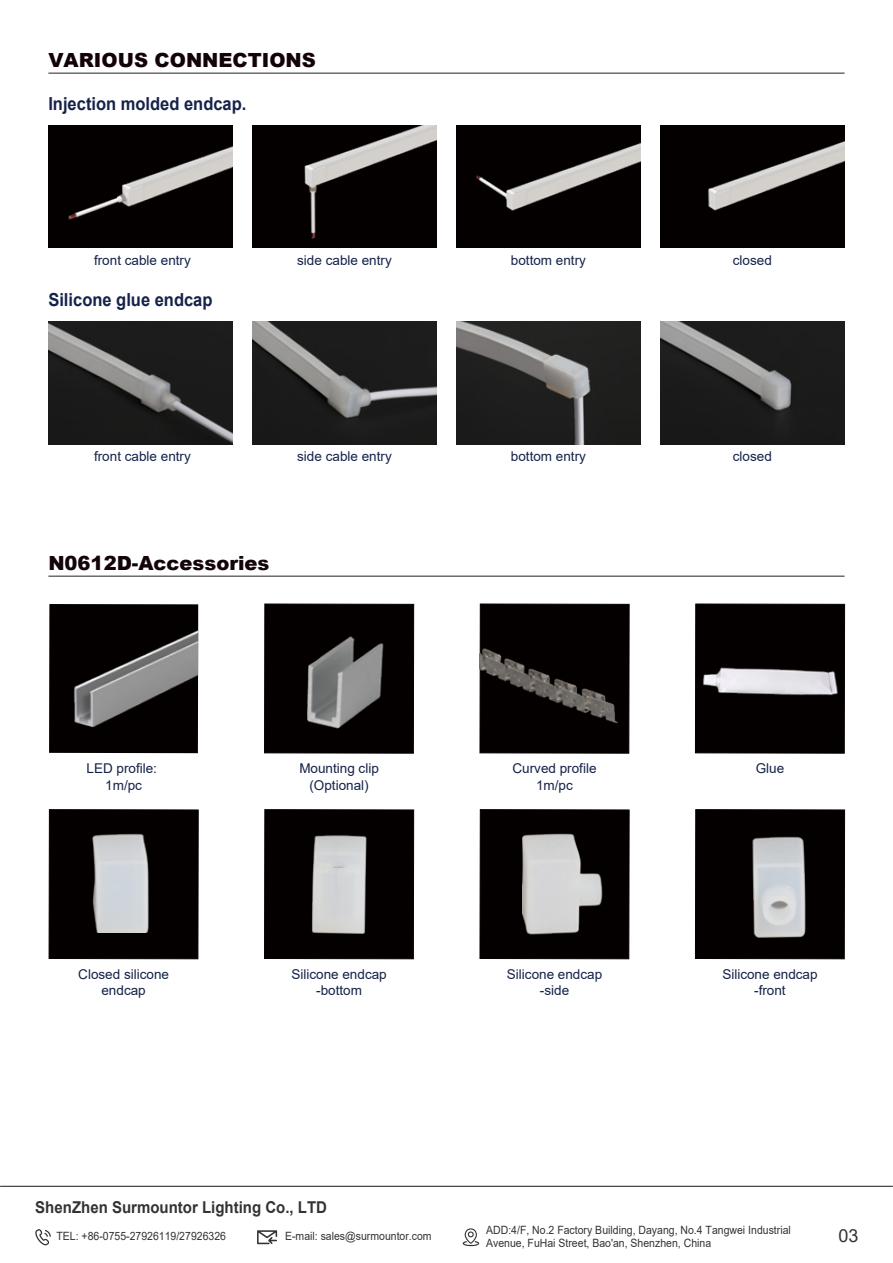
<style>
.page{position:relative;width:893px;height:1263px;background:#fff}
.page>*{position:absolute;margin:0;border:0;box-sizing:border-box;transform-origin:0 0}
.t1{font:900 19.5px "Arial";color:#140306}
.t2{font:900 19.5px "Arial";color:#120407}
.t3{font:700 18px "Arial";color:#152249;scale:.92 1}
.t4{font:18px "Arial";color:#323333}
.t5{font:700 16.35px "Arial";color:#323333;scale:.92 1}
.t6{font:13.5px/16.2px "Arial";letter-spacing:-.005em;color:#142248;text-align:center}
.t7{font:13.5px "Arial";color:#152249}
.t8{font:11.4px/12.6px "Arial";color:#323333;scale:.92 1}
</style>
<div class="page">
<img style="left:48px;top:321px;width:185px;height:123px">
<img style="left:660px;top:321px;width:185px;height:123px">
<img style="left:252px;top:321px;width:185px;height:123px">
<img style="left:456px;top:321px;width:185px;height:123px">
<hr style="left:48px;top:73px;width:797px;height:1px;background:#3d3a39">
<div style="left:48px;top:125px;width:185px;height:123px;background:#040000"></div>
<img style="left:68px;top:146px;width:165px;height:74px">
<div style="left:660px;top:125px;width:185px;height:123px;background:#040000"></div>
<img style="left:708px;top:141px;width:137px;height:70px">
<div style="left:456px;top:125px;width:185px;height:123px;background:#040000"></div>
<div style="left:252px;top:125px;width:185px;height:123px;background:#040000"></div>
<img style="left:304px;top:125px;width:133px;height:114px">
<div style="left:49px;top:604px;width:149px;height:149px;background:#040000"></div>
<img style="left:71px;top:604px;width:127px;height:133px">
<div style="left:265px;top:604px;width:149px;height:149px;background:#040000"></div>
<div style="left:264px;top:604px;width:150px;height:149px;border:1px solid #040000"></div>
<div style="left:480px;top:604px;width:149px;height:149px;background:#040000"></div>
<div style="left:480px;top:604px;width:149px;height:149px;border:1px solid #040000"></div>
<div style="left:695px;top:604px;width:150px;height:149px;background:#040000"></div>
<div style="left:695px;top:604px;width:150px;height:149px;border:1px solid #040000"></div>
<div style="left:49px;top:810px;width:149px;height:149px;background:#040000"></div>
<div style="left:49px;top:809px;width:149px;height:150px;border:1px solid #040000"></div>
<div style="left:265px;top:810px;width:149px;height:149px;background:#040000"></div>
<div style="left:264px;top:809px;width:150px;height:150px;border:1px solid #040000"></div>
<div style="left:480px;top:810px;width:149px;height:149px;background:#040000"></div>
<div style="left:480px;top:809px;width:149px;height:150px;border:1px solid #040000"></div>
<div style="left:695px;top:810px;width:150px;height:149px;background:#040000"></div>
<div style="left:695px;top:809px;width:150px;height:150px;border:1px solid #040000"></div>
<hr style="left:48px;top:576px;width:797px;height:1px;background:#3d3a39">
<img style="left:703px;top:667px;width:135px;height:29px">
<img style="left:92px;top:833px;width:57px;height:99px">
<img style="left:752px;top:836px;width:54px;height:102px">
<img style="left:522px;top:833px;width:81px;height:102px">
<img style="left:312px;top:835px;width:55px;height:99px">
<img style="left:476px;top:142px;width:165px;height:69px">
<img style="left:307px;top:637px;width:77px;height:92px">
<img style="left:480px;top:647px;width:137px;height:76px">
<svg style="left:463px;top:1228px;width:16px;height:18px"></svg>
<svg style="left:257px;top:1230px;width:20px;height:14px"></svg>
<svg style="left:35px;top:1229px;width:16px;height:16px"></svg>
<hr style="left:0;top:1186px;width:893px;height:1px;background:#323333">
<h1 class="t1" style="left:48px;top:46px;width:269px">VARIOUS CONNECTIONS</h1>
<h2 class="t3" style="left:48px;top:91px;width:217px">Injection molded endcap.</h2>
<p class="t7" style="left:94px;top:251px;width:98px">front cable entry</p>
<p class="t7" style="left:297px;top:251px;width:96px">side cable entry</p>
<p class="t7" style="left:511px;top:251px;width:77px">bottom entry</p>
<p class="t7" style="left:733px;top:251px;width:41px">closed</p>
<h2 class="t3" style="left:48px;top:287px;width:180px">Silicone glue endcap</h2>
<p class="t7" style="left:94px;top:447px;width:98px">front cable entry</p>
<p class="t7" style="left:297px;top:447px;width:96px">side cable entry</p>
<p class="t7" style="left:511px;top:447px;width:77px">bottom entry</p>
<p class="t7" style="left:733px;top:447px;width:41px">closed</p>
<h1 class="t2" style="left:48px;top:549px;width:223px">N0612D-Accessories</h1>
<p class="t6" style="left:87px;top:760px;width:72px">LED profile:<br>1m/pc</p>
<p class="t6" style="left:756px;top:760px;width:30px">Glue</p>
<p class="t6" style="left:513px;top:760px;width:86px">Curved profile<br>1m/pc</p>
<p class="t6" style="left:299px;top:760px;width:81px">Mounting clip (Optional)</p>
<p class="t6" style="left:78px;top:966px;width:92px">Closed silicone endcap</p>
<p class="t6" style="left:722px;top:966px;width:97px">Silicone endcap -front</p>
<p class="t6" style="left:507px;top:966px;width:97px">Silicone endcap -side</p>
<p class="t6" style="left:291px;top:966px;width:97px">Silicone endcap -bottom</p>
<h3 class="t5" style="left:35px;top:1195px;width:319px">ShenZhen Surmountor Lighting Co., LTD</h3>
<p class="t8" style="left:486px;top:1223px;width:333px">ADD:4/F, No.2 Factory Building, Dayang, No.4 Tangwei Industrial<br>Avenue, FuHai Street, Bao'an, Shenzhen, China</p>
<p class="t8" style="left:56px;top:1230px;width:186px">TEL: +86-0755-27926119/27926326</p>
<p class="t8" style="left:285px;top:1230px;width:161px">E-mail: sales@surmountor.com</p>
<h2 class="t4" style="left:839px;top:1223px;width:22px">03</h2>
</div>
